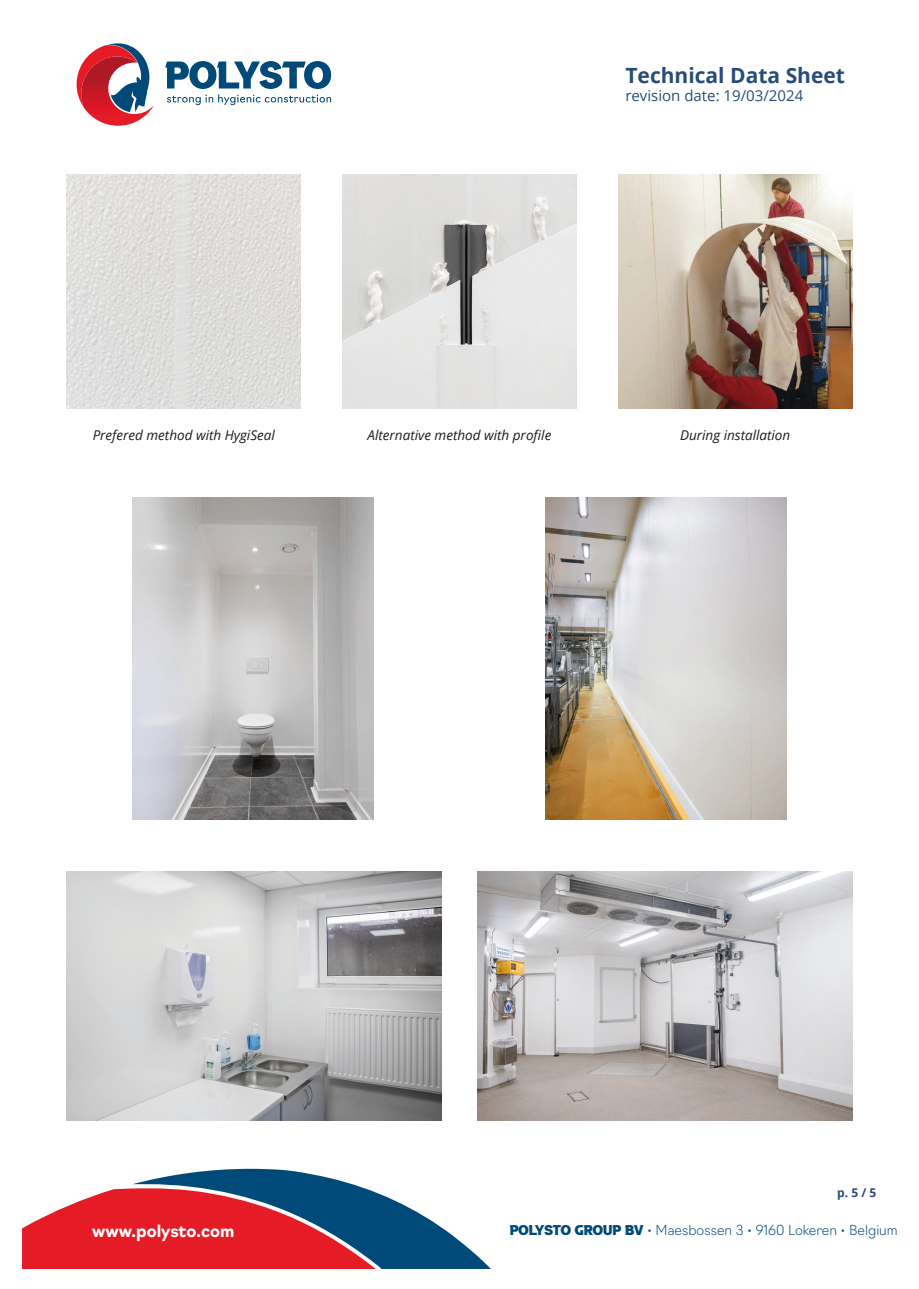
<style>
.page{position:relative;width:919px;height:1289px;background:#fff}
.page>*{position:absolute;margin:0;border:0;box-sizing:border-box;transform-origin:0 0}
.t1{font:700 21px "Open Sans";color:#284c78}
.t2{font:700 16.5px "Navigo";color:#fff}
.t3{font:15px "Open Sans";color:#284c78}
.t4{font:italic 13.5px "Open Sans";color:#1d1d1b}
.t5{font:200 13.5px "Navigo";color:#004978}
.t6{font:700 12px "Open Sans";color:#284c78}
.s1{font-family:"a Black Lives";font-weight:400}
</style>
<div class="page">
<svg style="left:77px;top:43px;width:77px;height:83px"></svg>
<svg style="left:165px;top:61px;width:166px;height:44px"></svg>
<svg style="left:23px;top:1168px;width:467px;height:100px"></svg>
<img style="left:133px;top:498px;width:241px;height:321px">
<img style="left:545px;top:498px;width:241px;height:321px">
<img style="left:478px;top:871px;width:374px;height:249px">
<img style="left:67px;top:871px;width:374px;height:249px">
<img style="left:67px;top:174px;width:234px;height:234px">
<img style="left:342px;top:174px;width:234px;height:234px">
<img style="left:618px;top:174px;width:234px;height:234px">
<h1 class="t1" style="left:625px;top:60px;width:221px">Technical Data Sheet</h1>
<p class="t3" style="left:625px;top:85px;width:179px">revision date: 19/03/2024</p>
<p class="t4" style="left:93px;top:426px;width:184px">Prefered method with HygiSeal</p>
<p class="t4" style="left:367px;top:426px;width:185px">Alternative method with profile</p>
<p class="t4" style="left:680px;top:426px;width:112px">During installation</p>
<p class="t6" style="left:837px;top:1184px;width:41px">p. 5 / 5</p>
<p class="t2" style="left:92px;top:1217px;width:144px">www.polysto.com</p>
<p class="t5" style="left:509px;top:1219px;width:389px"><span class="s1">POLYSTO GROUP BV</span> • Maesbossen 3 • 9160 Lokeren • Belgium</p>
</div>
